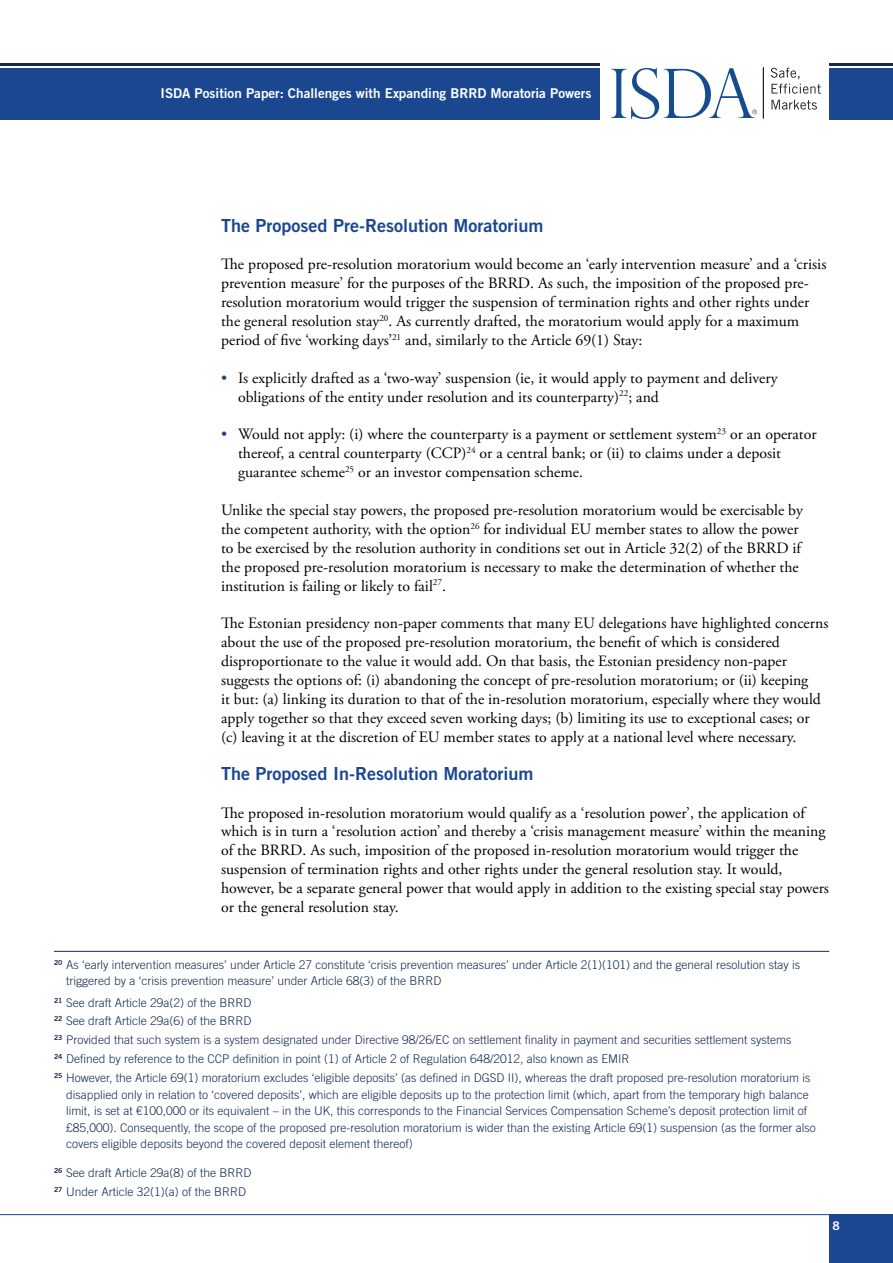
<style>
.page{position:relative;width:893px;height:1263px;background:#fff}
.page>*{position:absolute;margin:0;border:0;box-sizing:border-box;transform-origin:0 0}
.t1{font:18px "Trade Gothic LT Std Bd 2";color:#1a4790}
.t2{font:15.75px/18.9px "Adobe Garamond Pro";color:#000}
.t3{font:13.5px "Trade Gothic LT Std Bd 2";color:#fff}
.t4{font:300 12px/18.9px "Trade Gothic LT Std";color:#152a52}
.t5{font:12px "Trade Gothic Bold Two";color:#fff}
.s1{color:#1a4790}
</style>
<div class="page">
<div style="left:0;top:68px;width:600px;height:51px;background:#1a4790"></div>
<div style="left:829px;top:68px;width:64px;height:51px;background:#1a4790"></div>
<hr style="left:0;top:64px;width:600px;height:2px;background:#152a52">
<hr style="left:829px;top:64px;width:64px;height:2px;background:#152a52">
<div style="left:829px;top:1214px;width:64px;height:49px;background:#1a4790"></div>
<svg style="left:771px;top:68px;width:50px;height:26px"></svg>
<svg style="left:771px;top:100px;width:46px;height:10px"></svg>
<hr style="left:763px;top:67px;width:1px;height:51px;background:#231f20">
<svg style="left:611px;top:68px;width:146px;height:51px"></svg>
<hr style="left:0;top:1214px;width:829px;height:1px;background:#1a4790">
<hr style="left:54px;top:951px;width:775px;height:1px;background:#152a52">
<p class="t3" style="left:160px;top:85px;width:432px">ISDA Position Paper: Challenges with Expanding BRRD Moratoria Powers</p>
<p class="t1" style="left:221px;top:214px;width:324px">The Proposed Pre-Resolution Moratorium</p>
<p class="t2" style="left:221px;top:255px;width:607px">The proposed pre-resolution moratorium would become an ‘early intervention measure’ and a ‘crisis prevention measure’ for the purposes of the BRRD. As such, the imposition of the proposed pre&shy;resolution moratorium would trigger the suspension of termination rights and other rights under the general resolution stay<sup>20</sup>. As currently drafted, the moratorium would apply for a maximum period of five ‘working days’<sup>21</sup> and, similarly to the Article 69(1) Stay:</p>
<p class="t2" style="left:238px;top:369px;width:541px;text-indent:-17px"><span class="s1">•</span> Is explicitly drafted as a ‘two-way’ suspension (ie, it would apply to payment and delivery obligations of the entity under resolution and its counterparty)<sup>22</sup>; and</p>
<p class="t2" style="left:238px;top:426px;width:580px;text-indent:-17px"><span class="s1">•</span> Would not apply: (i) where the counterparty is a payment or settlement system<sup>23</sup> or an operator thereof, a central counterparty (CCP)<sup>24</sup> or a central bank; or (ii) to claims under a deposit guarantee scheme<sup>25</sup> or an investor compensation scheme.</p>
<p class="t2" style="left:221px;top:501px;width:583px">Unlike the special stay powers, the proposed pre-resolution moratorium would be exercisable by the competent authority, with the option<sup>26</sup> for individual EU member states to allow the power to be exercised by the resolution authority in conditions set out in Article 32(2) of the BRRD if the proposed pre-resolution moratorium is necessary to make the determination of whether the institution is failing or likely to fail<sup>27</sup>.</p>
<p class="t2" style="left:221px;top:615px;width:609px">The Estonian presidency non-paper comments that many EU delegations have highlighted concerns about the use of the proposed pre-resolution moratorium, the benefit of which is considered disproportionate to the value it would add. On that basis, the Estonian presidency non-paper suggests the options of: (i) abandoning the concept of pre-resolution moratorium; or (ii) keeping<br>it but: (a) linking its duration to that of the in-resolution moratorium, especially where they would apply together so that they exceed seven working days; (b) limiting its use to exceptional cases; or (c) leaving it at the discretion of EU member states to apply at a national level where necessary.</p>
<p class="t1" style="left:221px;top:762px;width:314px">The Proposed In-Resolution Moratorium</p>
<p class="t2" style="left:221px;top:804px;width:609px">The proposed in-resolution moratorium would qualify as a ‘resolution power’, the application of which is in turn a ‘resolution action’ and thereby a ‘crisis management measure’ within the meaning of the BRRD. As such, imposition of the proposed in-resolution moratorium would trigger the suspension of termination rights and other rights under the general resolution stay. It would, however, be a separate general power that would apply in addition to the existing special stay powers or the general resolution stay.</p>
<p class="t4" style="left:66px;top:956px;width:736px;line-height:16.5px;text-indent:-12px"><sup>20</sup> As ‘early intervention measures’ under Article 27 constitute ‘crisis prevention measures’ under Article 2(1)(101) and the general resolution stay is triggered by a ‘crisis prevention measure’ under Article 68(3) of the BRRD</p>
<p class="t4" style="left:54px;top:993px;width:758px"><sup>21</sup> See draft Article 29a(2) of the BRRD<br><sup>22</sup> See draft Article 29a(6) of the BRRD<br><sup>23</sup> Provided that such system is a system designated under Directive 98/26/EC on settlement finality in payment and securities settlement systems<br><sup>24</sup> Defined by reference to the CCP definition in point (1) of Article 2 of Regulation 648/2012, also known as EMIR<br><sup>25</sup> However, the Article 69(1) moratorium excludes ‘eligible deposits’ (as defined in DGSD II), whereas the draft proposed pre-resolution moratorium is</p>
<p class="t4" style="left:66px;top:1086px;width:751px;line-height:16.5px">disapplied only in relation to ‘covered deposits’, which are eligible deposits up to the protection limit (which, apart from the temporary high balance limit, is set at €100,000 or its equivalent – in the UK, this corresponds to the Financial Services Compensation Scheme’s deposit protection limit of £85,000). Consequently, the scope of the proposed pre-resolution moratorium is wider than the existing Article 69(1) suspension (as the former also covers eligible deposits beyond the covered deposit element thereof)</p>
<p class="t4" style="left:54px;top:1163px;width:199px"><sup>26</sup> See draft Article 29a(8) of the BRRD<br><sup>27</sup> Under Article 32(1)(a) of the BRRD</p>
<p class="t5" style="left:833px;top:1219px;width:9px">8</p>
</div>
